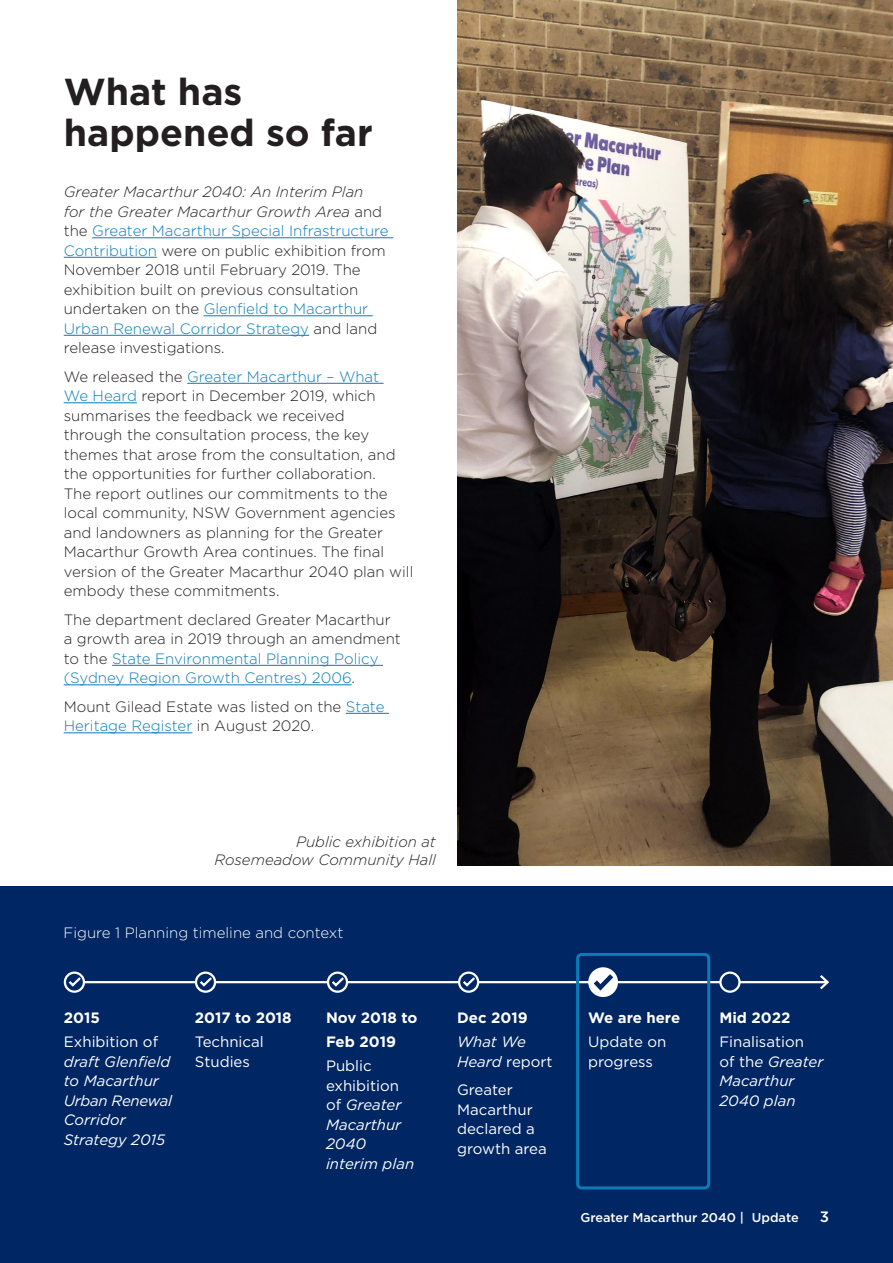
<style>
.page{position:relative;width:893px;height:1263px;background:#fff}
.page>*{position:absolute;margin:0;border:0;box-sizing:border-box;transform-origin:0 0}
.Heading_1{font:700 37.5px/41.2px "Gotham";color:#231f20}
.Body{font:300 15px/19.5px "Gotham";color:#231f20}
.Timeline{font:italic 15px/19.5px "Gotham";color:#fff}
.Timeline-2{font:15px/19.5px "Gotham";color:#fff}
.Body-2{font:700 15px/24px "Gotham";color:#fff}
.Captions{font:italic 300 15px/18px "Gotham";color:#231f20;text-align:right}
.Body-3{font:300 15px "Gotham";color:#fff}
.t1{font:500 15px "Gotham";color:#fff}
.t2{font:500 12.75px "Gotham";color:#fff}
.s1{font-style:italic}
.s2{color:#0a7cb9}
.s3{font-style:normal}
</style>
<div class="page">
<div style="left:0;top:886px;width:893px;height:377px;background:#002664"></div>
<hr style="left:92px;top:237px;width:301px;height:1px;background:#0a7cb9">
<hr style="left:64px;top:257px;width:93px;height:1px;background:#0a7cb9">
<hr style="left:204px;top:315px;width:169px;height:1px;background:#0a7cb9">
<hr style="left:64px;top:335px;width:245px;height:1px;background:#0a7cb9">
<hr style="left:187px;top:383px;width:197px;height:1px;background:#0a7cb9">
<hr style="left:64px;top:402px;width:73px;height:1px;background:#0a7cb9">
<hr style="left:112px;top:665px;width:271px;height:1px;background:#0a7cb9">
<hr style="left:64px;top:684px;width:288px;height:1px;background:#0a7cb9">
<hr style="left:346px;top:713px;width:43px;height:1px;background:#0a7cb9">
<hr style="left:64px;top:732px;width:128px;height:1px;background:#0a7cb9">
<img style="left:457px;top:0;width:436px;height:865px">
<hr style="left:74px;top:981px;width:753px;height:2px;background:#fff">
<svg style="left:817px;top:975px;width:12px;height:15px"></svg>
<svg style="left:65px;top:973px;width:19px;height:19px"></svg>
<div style="left:64px;top:971px;width:21px;height:22px;border:2px solid #fff;border-radius:50%"></div>
<svg style="left:66px;top:975px;width:17px;height:13px"></svg>
<svg style="left:196px;top:973px;width:19px;height:19px"></svg>
<div style="left:195px;top:971px;width:21px;height:22px;border:2px solid #fff;border-radius:50%"></div>
<svg style="left:197px;top:975px;width:17px;height:13px"></svg>
<svg style="left:328px;top:973px;width:19px;height:19px"></svg>
<div style="left:327px;top:971px;width:21px;height:22px;border:2px solid #fff;border-radius:50%"></div>
<svg style="left:329px;top:975px;width:17px;height:13px"></svg>
<svg style="left:459px;top:973px;width:19px;height:19px"></svg>
<div style="left:458px;top:971px;width:21px;height:22px;border:2px solid #fff;border-radius:50%"></div>
<svg style="left:461px;top:975px;width:16px;height:13px"></svg>
<svg style="left:720px;top:973px;width:19px;height:19px"></svg>
<div style="left:719px;top:971px;width:22px;height:22px;border:2px solid #fff;border-radius:50%"></div>
<div style="left:588px;top:967px;width:30px;height:30px;border:2px solid #fff;border-radius:50%"></div>
<svg style="left:589px;top:969px;width:29px;height:25px"></svg>
<div style="left:576px;top:953px;width:134px;height:236px;border:3px solid #0a7cb9;border-radius:4px"></div>
<h1 class="Heading_1" style="left:64px;top:71px;width:311px">What has happened so far</h1>
<p class="Body" style="left:64px;top:182px;width:326px"><span class="s1">Greater Macarthur 2040: An Interim Plan<br>for the Greater Macarthur Growth Area</span> and the <span class="s2">Greater Macarthur Special Infrastructure Contribution</span> were on public exhibition from November 2018 until February 2019. The exhibition built on previous consultation undertaken on the <span class="s2">Glenfield to Macarthur Urban Renewal Corridor Strategy</span> and land release investigations.</p>
<p class="Body" style="left:64px;top:366px;width:351px">We released the <span class="s2">Greater Macarthur – What<br>We Heard</span> report in December 2019, which summarises the feedback we received<br>through the consultation process, the key themes that arose from the consultation, and the opportunities for further collaboration.<br>The report outlines our commitments to the local community, NSW Government agencies and landowners as planning for the Greater Macarthur Growth Area continues. The final version of the Greater Macarthur 2040 plan will embody these commitments.</p>
<p class="Body" style="left:64px;top:609px;width:339px">The department declared Greater Macarthur a growth area in 2019 through an amendment to the <span class="s2">State Environmental Planning Policy (Sydney Region Growth Centres) 2006</span>.</p>
<p class="Body" style="left:64px;top:696px;width:322px">Mount Gilead Estate was listed on the <span class="s2">State<br>Heritage Register</span> in August 2020.</p>
<p class="Captions" style="left:214px;top:832px;width:223px">Public exhibition at<br>Rosemeadow Community Hall</p>
<p class="Body-3" style="left:64px;top:923px;width:281px">Figure 1 Planning timeline and context</p>
<p class="Body-2" style="left:64px;top:1006px;width:38px">2015</p>
<p class="Timeline" style="left:64px;top:1032px;width:110px"><span class="s3">Exhibition of </span>draft Glenfield to Macarthur<br>Urban Renewal<br>Corridor<br>Strategy 2015</p>
<p class="Body-2" style="left:195px;top:1006px;width:98px">2017 to 2018</p>
<p class="Timeline-2" style="left:195px;top:1032px;width:70px">Technical<br>Studies</p>
<p class="Body-2" style="left:326px;top:1006px;width:93px">Nov 2018 to<br>Feb 2019</p>
<p class="Timeline" style="left:326px;top:1056px;width:90px"><span class="s3">Public exhibition of</span> Greater<br>Macarthur<br>2040 interim plan</p>
<p class="Body-2" style="left:457px;top:1006px;width:72px">Dec 2019</p>
<p class="Timeline" style="left:457px;top:1032px;width:97px">What We<br>Heard <span class="s3">report</span></p>
<p class="Timeline-2" style="left:457px;top:1080px;width:91px">Greater<br>Macarthur declared a growth area</p>
<p class="Body-2" style="left:588px;top:1006px;width:93px">We are here</p>
<p class="Timeline-2" style="left:588px;top:1032px;width:80px">Update on progress</p>
<p class="Body-2" style="left:719px;top:1006px;width:73px">Mid 2022</p>
<p class="Timeline" style="left:719px;top:1032px;width:106px"><span class="s3">Finalisation<br>of th</span>e Greater<br>Macarthur<br>2040 plan</p>
<p class="t2" style="left:580px;top:1209px;width:220px">Greater Macarthur 2040 | Update</p>
<p class="t1" style="left:820px;top:1207px;width:11px">3</p>
</div>
